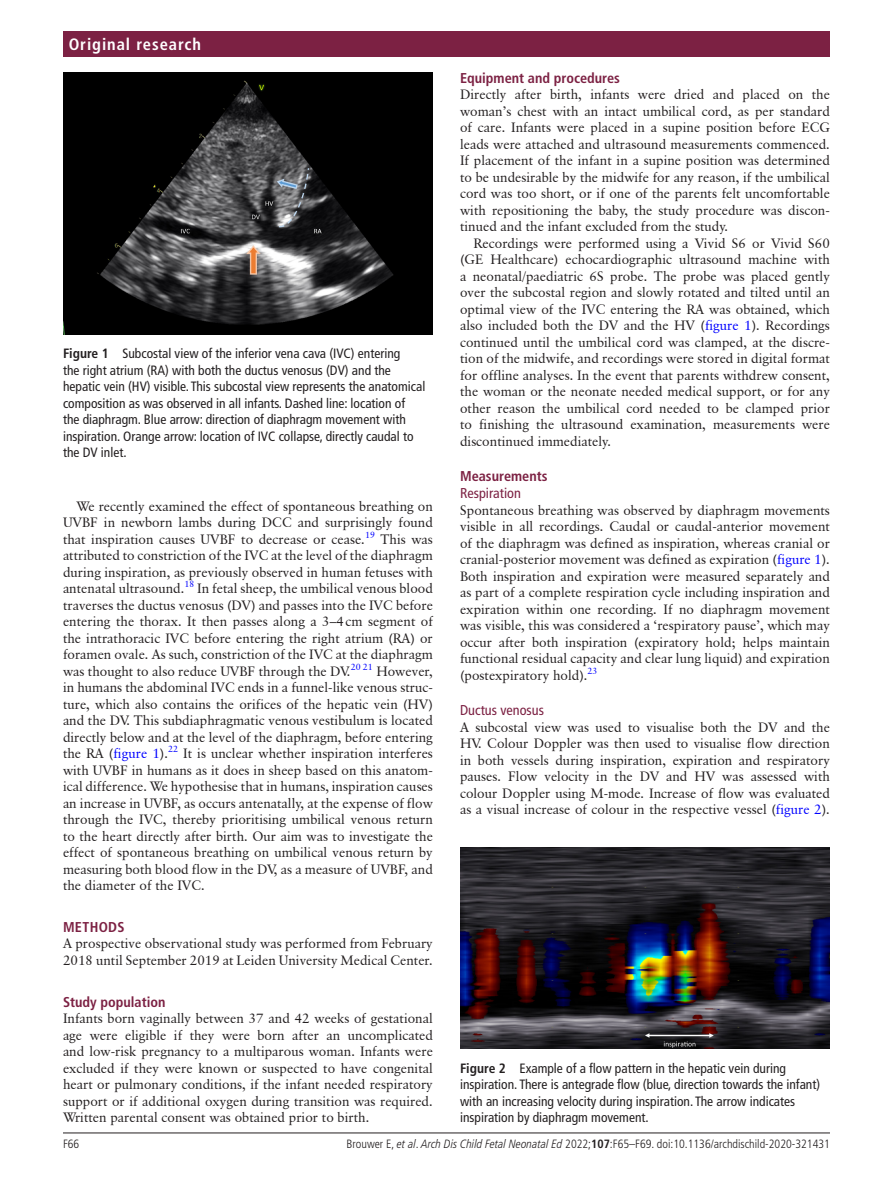
<style>
.page{position:relative;width:893px;height:1191px;background:#fff}
.page>*{position:absolute;margin:0;border:0;box-sizing:border-box;transform-origin:0 0}
.t1{font:700 condensed 16.5px "Frutiger LT Pro";letter-spacing:.055em;color:#fff}
.t2{font:700 condensed 14.25px "Frutiger LT Pro";color:#7c2143}
.t3{font:condensed 14.25px "Frutiger LT Pro";color:#7c2143}
.t4{font:700 condensed 14.25px "Frutiger LT Pro";letter-spacing:.025em;color:#7c2143}
.t5{font:13.5px/16.5px "Classical Garamond BT";color:#231f20;text-align:justify}
.t6{font:condensed 13.5px/16.5px "Frutiger LT Pro";color:#231f20}
.t7{font:300 condensed 12px "Frutiger LT Pro";color:#231f20}
.s1{font-weight:700}
.s2{color:#00f}
.s3{font-style:italic}
</style>
<div class="page">
<hr style="left:63px;top:1132px;width:767px;height:1px;background:#231f20">
<div style="left:63px;top:31px;width:767px;height:25px;background:#7c2143"></div>
<img style="left:63px;top:72px;width:370px;height:262px">
<img style="left:460px;top:847px;width:370px;height:201px">
<p class="t1" style="left:69px;top:34px;width:134px">Original research</p>
<p class="t6" style="left:63px;top:345px;width:364px"><span class="s1">Figure 1</span> Subcostal view of the inferior vena cava (IVC) entering<br>the right atrium (RA) with both the ductus venosus (DV) and the hepatic vein (HV) visible. This subcostal view represents the anatomical composition as was observed in all infants. Dashed line: location of<br>the diaphragm. Blue arrow: direction of diaphragm movement with inspiration. Orange arrow: location of IVC collapse, directly caudal to the DV inlet.</p>
<p class="t5" style="left:63px;top:497px;width:371px;text-indent:14px">We recently examined the effect of spontaneous breathing on UVBF in newborn lambs during DCC and surprisingly found that inspiration causes UVBF to decrease or cease.<sup>19</sup> This was attributed to constriction of the IVC at the level of the diaphragm during inspiration, as previously observed in human fetuses with antenatal ultrasound.<sup>18</sup> In fetal sheep, the umbilical venous blood traverses the ductus venosus (DV) and passes into the IVC before entering the thorax. It then passes along a 3–4cm segment of the intrathoracic IVC before entering the right atrium (RA) or foramen ovale. As such, constriction of the IVC at the diaphragm was thought to also reduce UVBF through the DV.<sup>20</sup> <sup>21</sup> However, in humans the abdominal IVC ends in a funnel-like venous struc&shy;ture, which also contains the orifices of the hepatic vein (HV) and the DV. This subdiaphragmatic venous vestibulum is located directly below and at the level of the diaphragm, before entering the RA (<span class="s2">figure 1</span>).<sup>22</sup> It is unclear whether inspiration interferes with UVBF in humans as it does in sheep based on this anatom&shy;ical difference. We hypothesise that in humans, inspiration causes an increase in UVBF, as occurs antenatally, at the expense of flow through the IVC, thereby prioritising umbilical venous return to the heart directly after birth. Our aim was to investigate the effect of spontaneous breathing on umbilical venous return by measuring both blood flow in the DV, as a measure of UVBF, and the diameter of the IVC.</p>
<p class="t4" style="left:63px;top:918px;width:63px">METHODS</p>
<p class="t5" style="left:63px;top:935px;width:371px">A prospective observational study was performed from February<br>2018 until September 2019 at Leiden University Medical Center.</p>
<p class="t2" style="left:63px;top:993px;width:104px">Study population</p>
<p class="t5" style="left:63px;top:1010px;width:371px">Infants born vaginally between 37 and 42 weeks of gestational age were eligible if they were born after an uncomplicated and low-risk pregnancy to a multiparous woman. Infants were excluded if they were known or suspected to have congenital heart or pulmonary conditions, if the infant needed respiratory support or if additional oxygen during transition was required.<br>Written parental consent was obtained prior to birth.</p>
<p class="t2" style="left:460px;top:69px;width:161px">Equipment and procedures</p>
<p class="t5" style="left:460px;top:86px;width:371px">Directly after birth, infants were dried and placed on the woman’s chest with an intact umbilical cord, as per standard of care. Infants were placed in a supine position before ECG leads were attached and ultrasound measurements commenced.<br>If placement of the infant in a supine position was determined to be undesirable by the midwife for any reason, if the umbilical cord was too short, or if one of the parents felt uncomfortable with repositioning the baby, the study procedure was discon&shy;tinued and the infant excluded from the study.</p>
<p class="t5" style="left:460px;top:235px;width:371px;text-indent:14px">Recordings were performed using a Vivid S6 or Vivid S60 (GE Healthcare) echocardiographic ultrasound machine with a neonatal/paediatric 6S probe. The probe was placed gently over the subcostal region and slowly rotated and tilted until an optimal view of the IVC entering the RA was obtained, which also included both the DV and the HV (<span class="s2">figure 1</span>). Recordings continued until the umbilical cord was clamped, at the discre&shy;tion of the midwife, and recordings were stored in digital format for offline analyses. In the event that parents withdrew consent, the woman or the neonate needed medical support, or for any other reason the umbilical cord needed to be clamped prior to finishing the ultrasound examination, measurements were discontinued immediately.</p>
<p class="t2" style="left:460px;top:468px;width:89px">Measurements</p>
<p class="t3" style="left:460px;top:485px;width:62px">Respiration</p>
<p class="t5" style="left:460px;top:502px;width:371px">Spontaneous breathing was observed by diaphragm movements visible in all recordings. Caudal or caudal-anterior movement of the diaphragm was defined as inspiration, whereas cranial or cranial-posterior movement was defined as expiration (<span class="s2">figure 1</span>).<br>Both inspiration and expiration were measured separately and as part of a complete respiration cycle including inspiration and expiration within one recording. If no diaphragm movement was visible, this was considered a ‘respiratory pause’, which may occur after both inspiration (expiratory hold; helps maintain functional residual capacity and clear lung liquid) and expiration (postexpiratory hold).<sup>23</sup></p>
<p class="t3" style="left:460px;top:702px;width:85px">Ductus venosus</p>
<p class="t5" style="left:460px;top:718px;width:371px">A subcostal view was used to visualise both the DV and the HV. Colour Doppler was then used to visualise flow direction in both vessels during inspiration, expiration and respiratory pauses. Flow velocity in the DV and HV was assessed with colour Doppler using M-mode. Increase of flow was evaluated as a visual increase of colour in the respective vessel (<span class="s2">figure 2</span>).</p>
<p class="t6" style="left:460px;top:1059px;width:362px"><span class="s1">Figure 2</span> Example of a flow pattern in the hepatic vein during inspiration. There is antegrade flow (blue, direction towards the infant) with an increasing velocity during inspiration. The arrow indicates inspiration by diaphragm movement.</p>
<p class="t7" style="left:63px;top:1136px;width:18px">F66</p>
<p class="t7" style="left:347px;top:1136px;width:485px">Brouwer E, <span class="s3">et al</span>. <span class="s3">Arch Dis Child Fetal Neonatal Ed</span> 2022;<span class="s1">107</span>:F65–F69. doi:10.1136/archdischild-2020-321431</p>
</div>
